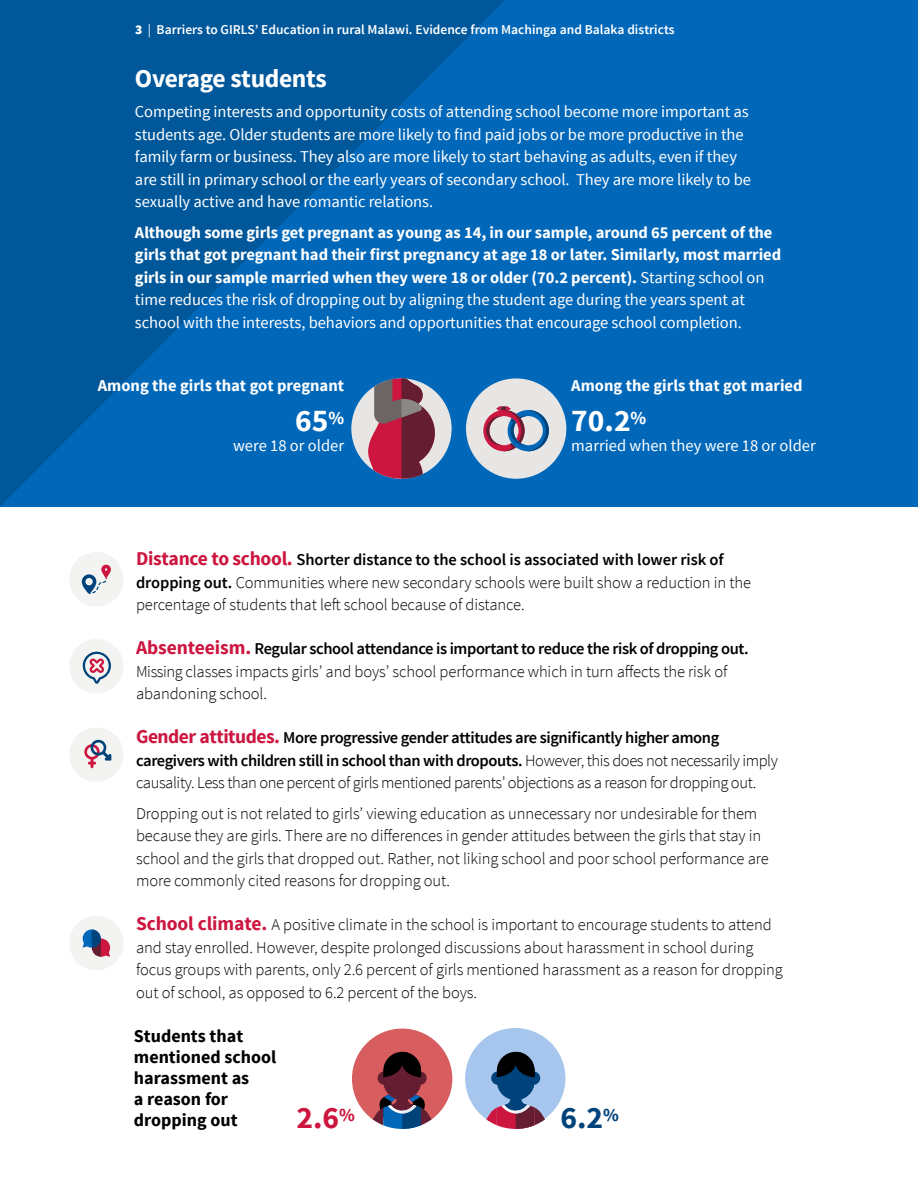
<style>
.page{position:relative;width:918px;height:1188px;background:#fff}
.page>*{position:absolute;margin:0;border:0;box-sizing:border-box;transform-origin:0 0}
.t1{font:700 31.5px "Source Sans Pro";color:#fff}
.t2{font:700 31.5px "Source Sans Pro";color:#cd163f}
.t3{font:700 31.5px "Source Sans Pro";color:#00437b}
.t4{font:700 25.5px "Source Sans Pro";letter-spacing:-.015em;color:#fff}
.t5{font:700 18px/21px "Source Sans Pro";color:#000}
.t6{font:300 16.5px/22.5px "Source Sans Pro";letter-spacing:-.005em;color:#000}
.t7{font:700 16.5px/22.5px "Source Sans Pro";letter-spacing:-.005em;color:#fff}
.t8{font:16.5px/22.5px "Source Sans Pro";letter-spacing:-.005em;color:#fff}
.t9{font:300 16.5px/22.5px "Source Sans Pro";letter-spacing:-.025em;color:#000}
.t10{font:600 13.5px "Source Sans Pro";color:#fff}
.s1{font-weight:900}
.s2{font-weight:400}
.s3{font-weight:700;font-size:19.5px;color:#cd163f}
.s4{font-weight:600}
</style>
<div class="page">
<div style="left:0;top:0;width:918px;height:506px;background:#0067b9"></div>
<svg style="left:0;top:0;width:505px;height:506px;fill:#00589b"></svg>
<div style="left:351px;top:378px;width:101px;height:101px;background:#e7e6e4;border-radius:50%"></div>
<svg style="left:368px;top:378px;width:67px;height:101px"></svg>
<div style="left:466px;top:378px;width:100px;height:101px;background:#e7e6e4;border-radius:50%"></div>
<svg style="left:483px;top:406px;width:66px;height:45px"></svg>
<svg style="left:465px;top:1028px;width:100px;height:101px"></svg>
<svg style="left:352px;top:1029px;width:100px;height:100px"></svg>
<div style="left:69px;top:552px;width:55px;height:55px;background:#f3f3f1;border-radius:50%"></div>
<div style="left:69px;top:639px;width:55px;height:54px;background:#f3f3f1;border-radius:50%"></div>
<div style="left:69px;top:727px;width:55px;height:55px;background:#f3f3f1;border-radius:50%"></div>
<div style="left:69px;top:916px;width:55px;height:54px;background:#f3f3f1;border-radius:50%"></div>
<svg style="left:82px;top:565px;width:29px;height:29px"></svg>
<svg style="left:82px;top:651px;width:29px;height:33px"></svg>
<svg style="left:84px;top:739px;width:27px;height:29px"></svg>
<svg style="left:83px;top:929px;width:27px;height:28px"></svg>
<p class="t10" style="left:135px;top:21px;width:541px"><span class="s1">3</span> <span class="s2">|</span> Barriers to GIRLS’ Education in rural Malawi. Evidence from Machinga and Balaka districts</p>
<p class="t4" style="left:135px;top:62px;width:193px">Overage students</p>
<p class="t8" style="left:135px;top:101px;width:618px">Competing interests and opportunity costs of attending school become more important as students age. Older students are more likely to find paid jobs or be more productive in the family farm or business. They also are more likely to start behaving as adults, even if they are still in primary school or the early years of secondary school. They are more likely to be sexually active and have romantic relations.</p>
<p class="t7" style="left:135px;top:222px;width:648px">Although some girls get pregnant as young as 14, in our sample, around 65 percent of the girls that got pregnant had their first pregnancy at age 18 or later. Similarly, most married girls in our sample married when they were 18 or older (70.2 percent). <span class="s2">Starting school on time reduces the risk of dropping out by aligning the student age during the years spent at school with the interests, behaviors and opportunities that encourage school completion.</span></p>
<p class="t7" style="left:98px;top:375px;width:248px">Among the girls that got pregnant</p>
<p class="t1" style="left:295px;top:401px;width:51px">65<sup>%</sup></p>
<p class="t8" style="left:233px;top:434px;width:112px">were 18 or older</p>
<p class="t7" style="left:571px;top:375px;width:233px">Among the girls that got maried</p>
<p class="t1" style="left:571px;top:401px;width:77px">70.2<sup>%</sup></p>
<p class="t8" style="left:571px;top:434px;width:246px">married when they were 18 or older</p>
<p class="t6" style="left:136px;top:548px;width:616px"><span class="s3">Distance to school.</span> <span class="s4">Shorter distance to the school is associated with lower risk of dropping out.</span> Communities where new secondary schools were built show a reduction in the percentage of students that left school because of distance.</p>
<p class="t6" style="left:136px;top:638px;width:614px"><span class="s3">Absenteeism.</span> <span class="s4">Regular school attendance is important to reduce the risk of dropping out.<br></span>Missing classes impacts girls’ and boys’ school performance which in turn affects the risk of abandoning school.</p>
<p class="t9" style="left:136px;top:727px;width:643px"><span class="s3">Gender attitudes.</span> <span class="s4">More progressive gender attitudes are significantly higher among caregivers with children still in school than with dropouts.</span> However, this does not necessarily imply causality. Less than one percent of girls mentioned parents’ objections as a reason for dropping out.</p>
<p class="t6" style="left:136px;top:802px;width:634px">Dropping out is not related to girls’ viewing education as unnecessary nor undesirable for them because they are girls. There are no differences in gender attitudes between the girls that stay in school and the girls that dropped out. Rather, not liking school and poor school performance are more commonly cited reasons for dropping out.</p>
<p class="t6" style="left:136px;top:914px;width:648px"><span class="s3">School climate.</span> A positive climate in the school is important to encourage students to attend and stay enrolled. However, despite prolonged discussions about harassment in school during focus groups with parents, only 2.6 percent of girls mentioned harassment as a reason for dropping out of school, as opposed to 6.2 percent of the boys.</p>
<p class="t5" style="left:134px;top:1027px;width:144px">Students that mentioned school harassment as<br>a reason for dropping out</p>
<p class="t2" style="left:296px;top:1098px;width:60px">2.6<sup>%</sup></p>
<p class="t3" style="left:560px;top:1098px;width:60px">6.2<sup>%</sup></p>
</div>
